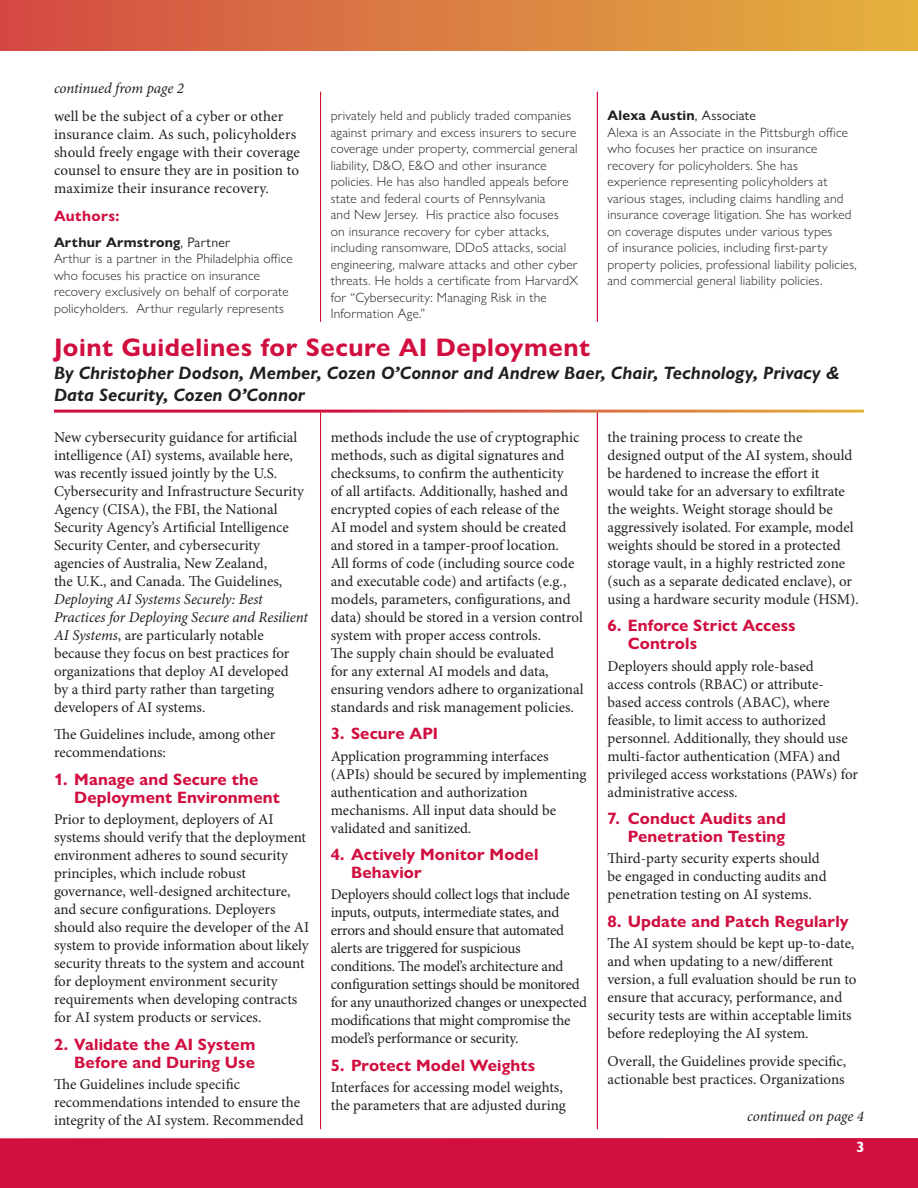
<style>
.page{position:relative;width:918px;height:1188px;background:#fff}
.page>*{position:absolute;margin:0;border:0;box-sizing:border-box;transform-origin:0 0}
.Headline{font:700 25.5px "Gill Sans Nova";letter-spacing:.02em;color:#d10e40}
.Headline_2nd_line{font:italic 700 18px/21.6px "Gill Sans Nova";letter-spacing:.005em;color:#231f20}
.t1{font:700 16.5px/18px "Gill Sans Nova";letter-spacing:.01em;color:#d10e40}
.body_text{font:15px/18px "Minion Pro";color:#231f20}
.body_text-2{font:15px/18px "Minion Pro";letter-spacing:-.02em;color:#231f20}
.Continued_line{font:italic 15px "Minion Pro";letter-spacing:-.01em;color:#231f20}
.body_text-3{font:700 15px "Gill Sans Nova";letter-spacing:.025em;color:#d10e40}
.t2{font:700 15px "Gill Sans Nova";color:#fff}
.body_text-4{font:700 13.8px "Gill Sans Nova";letter-spacing:.015em;color:#231f20}
.body_text-5{font:300 13.5px/16.5px "Gill Sans Nova";letter-spacing:.015em;color:#231f20}
.s1{font-weight:400}
.s2{font-style:italic}
</style>
<div class="page">
<div style="left:0;top:0;width:918px;height:50px;background:linear-gradient(to right,#d34b45,#e4b33e)"></div>
<svg style="left:0;top:1108px;width:918px;height:80px"></svg>
<p class="Continued_line" style="left:54px;top:78px;width:131px">continued from page 2</p>
<p class="body_text" style="left:54px;top:107px;width:247px">well be the subject of a cyber or other insurance claim. As such, policyholders should freely engage with their coverage counsel to ensure they are in position to maximize their insurance recovery.</p>
<p class="body_text-3" style="left:54px;top:206px;width:67px">Authors:</p>
<p class="body_text-4" style="left:54px;top:234px;width:178px">Arthur Armstrong<span class="s1">, Partner</span></p>
<p class="body_text-5" style="left:54px;top:250px;width:240px">Arthur is a partner in the Philadelphia office who focuses his practice on insurance recovery exclusively on behalf of corporate policyholders. Arthur regularly represents</p>
<p class="body_text-5" style="left:331px;top:107px;width:249px">privately held and publicly traded companies against primary and excess insurers to secure coverage under property, commercial general liability, D&amp;O, E&amp;O and other insurance policies. He has also handled appeals before state and federal courts of Pennsylvania<br>and New Jersey. His practice also focuses<br>on insurance recovery for cyber attacks, including ransomware, DDoS attacks, social engineering, malware attacks and other cyber threats. He holds a certificate from HarvardX for “Cybersecurity: Managing Risk in the Information Age.”</p>
<p class="body_text-4" style="left:608px;top:107px;width:150px">Alexa Austin<span class="s1">, Associate</span></p>
<p class="body_text-5" style="left:608px;top:124px;width:251px">Alexa is an Associate in the Pittsburgh office who focuses her practice on insurance recovery for policyholders. She has experience representing policyholders at various stages, including claims handling and insurance coverage litigation. She has worked on coverage disputes under various types<br>of insurance policies, including first-party property policies, professional liability policies, and commercial general liability policies.</p>
<p class="Headline" style="left:54px;top:331px;width:538px">Joint Guidelines for Secure AI Deployment</p>
<p class="Headline_2nd_line" style="left:54px;top:362px;width:787px">By Christopher Dodson, Member, Cozen O’Connor and Andrew Baer, Chair, Technology, Privacy &amp;<br>Data Security, Cozen O’Connor</p>
<p class="body_text" style="left:54px;top:428px;width:256px">New cybersecurity guidance for artificial intelligence (AI) systems, available here, was recently issued jointly by the U.S.<br>Cybersecurity and Infrastructure Security Agency (CISA), the FBI, the National Security Agency’s Artificial Intelligence Security Center, and cybersecurity agencies of Australia, New Zealand,<br>the U.K., and Canada. The Guidelines, <span class="s2">Deploying AI Systems Securely: Best Practices for Deploying Secure and Resilient AI Systems</span>, are particularly notable because they focus on best practices for organizations that deploy AI developed<br>by a third party rather than targeting developers of AI systems.</p>
<p class="body_text" style="left:54px;top:726px;width:223px">The Guidelines include, among other recommendations:</p>
<p class="t1" style="left:74px;top:770px;width:207px;text-indent:-20px">1. Manage and Secure the<br>Deployment Environment</p>
<p class="body_text" style="left:54px;top:810px;width:257px">Prior to deployment, deployers of AI systems should verify that the deployment environment adheres to sound security principles, which include robust governance, well-designed architecture, and secure configurations. Deployers should also require the developer of the AI system to provide information about likely security threats to the system and account for deployment environment security requirements when developing contracts for AI system products or services.</p>
<p class="t1" style="left:54px;top:1035px;width:203px;text-align:right">2. Validate the AI System<br>Before and During Use</p>
<p class="body_text" style="left:54px;top:1075px;width:251px">The Guidelines include specific recommendations intended to ensure the integrity of the AI system. Recommended</p>
<p class="body_text" style="left:331px;top:428px;width:254px">methods include the use of cryptographic methods, such as digital signatures and checksums, to confirm the authenticity<br>of all artifacts. Additionally, hashed and encrypted copies of each release of the<br>AI model and system should be created and stored in a tamper-proof location.<br>All forms of code (including source code and executable code) and artifacts (e.g., models, parameters, configurations, and data) should be stored in a version control system with proper access controls.<br>The supply chain should be evaluated<br>for any external AI models and data, ensuring vendors adhere to organizational standards and risk management policies.</p>
<p class="t1" style="left:331px;top:725px;width:109px">3. Secure API</p>
<p class="body_text" style="left:331px;top:747px;width:257px">Application programming interfaces (APIs) should be secured by implementing authentication and authorization mechanisms. All input data should be validated and sanitized.</p>
<p class="t1" style="left:351px;top:846px;width:189px;text-indent:-20px">4. Actively Monitor Model<br>Behavior</p>
<p class="body_text-2" style="left:331px;top:886px;width:258px">Deployers should collect logs that include inputs, outputs, intermediate states, and errors and should ensure that automated alerts are triggered for suspicious conditions. The model’s architecture and configuration settings should be monitored for any unauthorized changes or unexpected modifications that might compromise the model’s performance or security.</p>
<p class="t1" style="left:331px;top:1056px;width:206px">5. Protect Model Weights</p>
<p class="body_text" style="left:331px;top:1079px;width:237px">Interfaces for accessing model weights, the parameters that are adjusted during</p>
<p class="body_text" style="left:608px;top:428px;width:253px">the training process to create the designed output of the AI system, should be hardened to increase the effort it would take for an adversary to exfiltrate the weights. Weight storage should be aggressively isolated. For example, model weights should be stored in a protected storage vault, in a highly restricted zone (such as a separate dedicated enclave), or using a hardware security module (HSM).</p>
<p class="t1" style="left:628px;top:617px;width:170px;text-indent:-20px">6. Enforce Strict Access<br>Controls</p>
<p class="body_text" style="left:608px;top:657px;width:252px">Deployers should apply role-based<br>access controls (RBAC) or attribute&shy;based access controls (ABAC), where feasible, to limit access to authorized personnel. Additionally, they should use multi-factor authentication (MFA) and privileged access workstations (PAWs) for administrative access.</p>
<p class="t1" style="left:608px;top:810px;width:180px;text-align:right">7. Conduct Audits and<br>Penetration Testing</p>
<p class="body_text" style="left:608px;top:850px;width:221px">Third-party security experts should be engaged in conducting audits and penetration testing on AI systems.</p>
<p class="t1" style="left:608px;top:912px;width:243px">8. Update and Patch Regularly</p>
<p class="body_text" style="left:608px;top:935px;width:251px">The AI system should be kept up-to-date, and when updating to a new/different version, a full evaluation should be run to ensure that accuracy, performance, and security tests are within acceptable limits before redeploying the AI system.</p>
<p class="body_text" style="left:608px;top:1052px;width:240px">Overall, the Guidelines provide specific, actionable best practices. Organizations</p>
<p class="Continued_line" style="left:747px;top:1106px;width:118px">continued on page 4</p>
<p class="t2" style="left:856px;top:1138px;width:10px">3</p>
</div>
